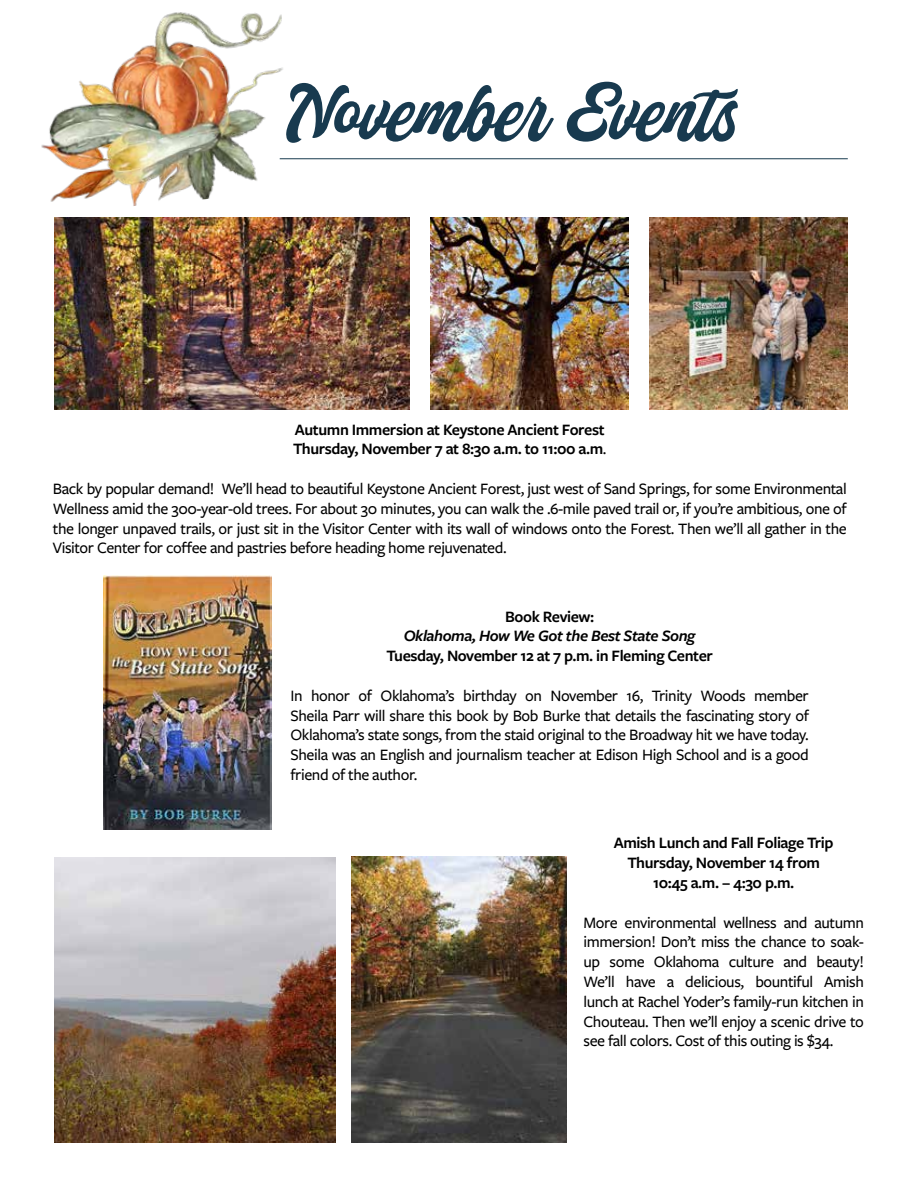
<style>
.page{position:relative;width:918px;height:1188px;background:#fff}
.page>*{position:absolute;margin:0;border:0;box-sizing:border-box;transform-origin:0 0}
.t1{font:69px "Las Americas PERSONALUSE";color:#183a4f}
.t2{font:500 16.5px/19.8px "Freight Sans Pro";letter-spacing:-.025em;color:#000;text-align:justify}
.t3{font:600 16.5px/19.8px "Freight Sans Pro";letter-spacing:-.025em;color:#000}
.t4{font:italic 600 16.5px "Freight Sans Pro";letter-spacing:-.025em;color:#000}
.s1{font-weight:500}
</style>
<div class="page">
<img style="left:649px;top:217px;width:199px;height:192px">
<img style="left:431px;top:217px;width:198px;height:192px">
<img style="left:54px;top:217px;width:355px;height:192px">
<img style="left:103px;top:576px;width:168px;height:254px">
<img style="left:41px;top:12px;width:258px;height:194px">
<hr style="left:280px;top:158px;width:568px;height:1px;background:#183a4f">
<img style="left:54px;top:858px;width:282px;height:285px">
<img style="left:351px;top:856px;width:216px;height:287px">
<h1 class="t1" style="left:282px;top:69px;width:461px">November Events</h1>
<p class="t3" style="left:293px;top:419px;width:315px">Autumn Immersion at Keystone Ancient Forest<br>Thursday, November 7 at 8:30 a.m. to 11:00 a.m<span class="s1">.</span></p>
<p class="t2" style="left:53px;top:478px;width:795px">Back by popular demand! We’ll head to beautiful Keystone Ancient Forest, just west of Sand Springs, for some Environmental Wellness amid the 300-year-old trees. For about 30 minutes, you can walk the .6-mile paved trail or, if you’re ambitious, one of the longer unpaved trails, or just sit in the Visitor Center with its wall of windows onto the Forest. Then we’ll all gather in the Visitor Center for coffee and pastries before heading home rejuvenated.</p>
<p class="t3" style="left:505px;top:606px;width:90px">Book Review:</p>
<p class="t4" style="left:404px;top:625px;width:293px">Oklahoma, How We Got the Best State Song</p>
<p class="t3" style="left:386px;top:645px;width:328px">Tuesday, November 12 at 7 p.m. in Fleming Center</p>
<p class="t2" style="left:291px;top:685px;width:520px">In honor of Oklahoma’s birthday on November 16, Trinity Woods member Sheila Parr will share this book by Bob Burke that details the fascinating story of Oklahoma’s state songs, from the staid original to the Broadway hit we have today.<br>Sheila was an English and journalism teacher at Edison High School and is a good friend of the author.</p>
<p class="t3" style="left:614px;top:833px;width:221px;text-align:center">Amish Lunch and Fall Foliage Trip<br>Thursday, November 14 from<br>10:45 a.m. – 4:30 p.m.</p>
<p class="t2" style="left:583px;top:912px;width:282px">More environmental wellness and autumn immersion! Don’t miss the chance to soak&shy;up some Oklahoma culture and beauty!<br>We’ll have a delicious, bountiful Amish lunch at Rachel Yoder’s family-run kitchen in Chouteau. Then we’ll enjoy a scenic drive to see fall colors. Cost of this outing is $34.</p>
</div>
